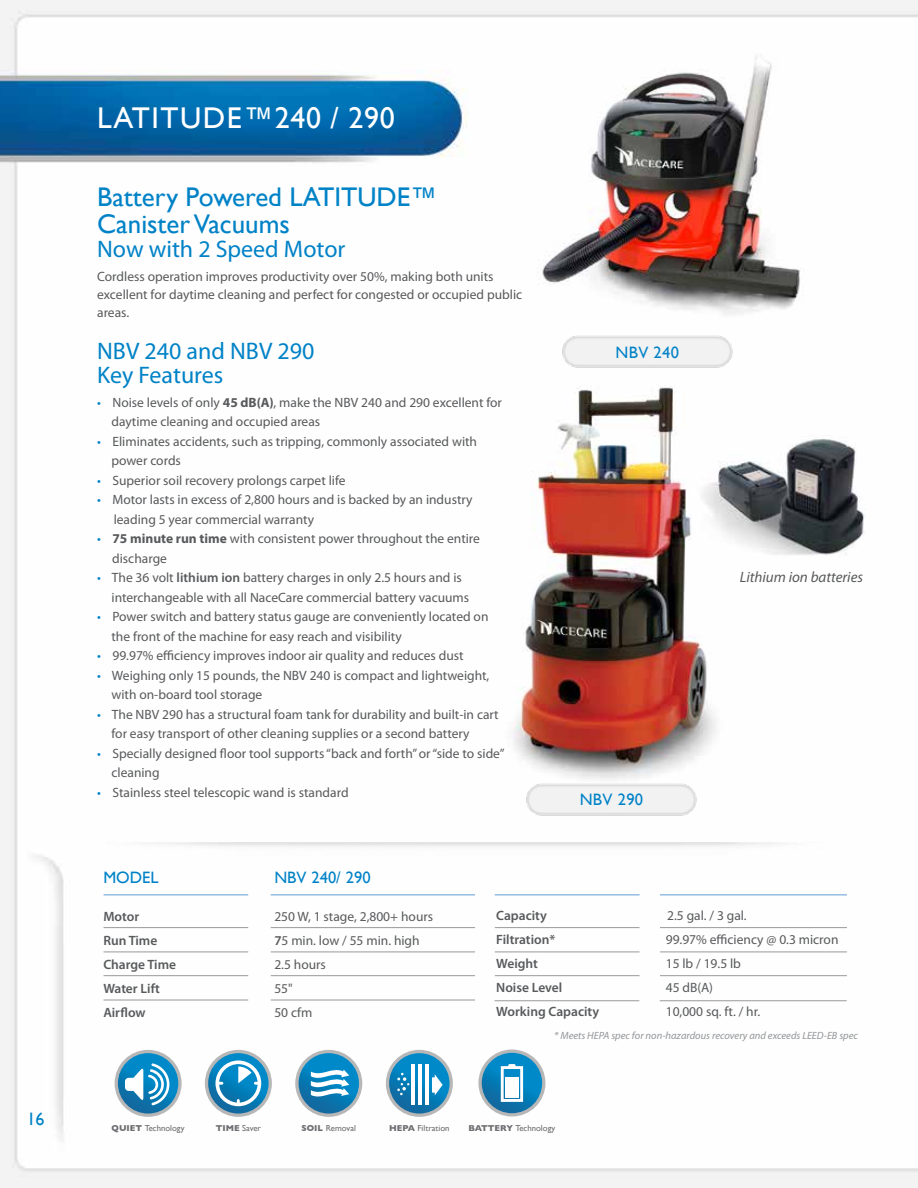
<style>
.page{position:relative;width:918px;height:1188px;background:#fff}
.page>*{position:absolute;margin:0;border:0;box-sizing:border-box;transform-origin:0 0}
.t1{font:30px "Gill Sans";letter-spacing:.05em;color:#fff}
.t2{font:27px/27px "Gill Sans";color:#0082c7}
.t3{font:24px/24px "Myriad Pro";color:#0082c7}
.t4{font:18px "Gill Sans";color:#0082c7}
.t5{font:16.5px "Gill Sans";color:#0082c7}
.t6{font:italic 15px "Myriad Pro";color:#58595b}
.t7{font:13.5px/19.5px "Myriad Pro";color:#58595b}
.t8{font:600 13.5px "Myriad Pro";color:#58595b}
.t9{font:italic 10.5px "Myriad Pro";color:#939598}
.t10{font:8.7px "Gill Sans";color:#6d6e71}
.s1{color:#0082c7}
.s2{font-weight:700}
.s3{font-weight:600}
</style>
<div class="page">
<img style="left:0;top:0;width:918px;height:1188px">
<img style="left:519px;top:52px;width:314px;height:292px">
<img style="left:559px;top:333px;width:178px;height:39px">
<img style="left:496px;top:376px;width:231px;height:406px">
<img style="left:524px;top:780px;width:177px;height:40px">
<img style="left:693px;top:436px;width:179px;height:125px">
<img style="left:65px;top:826px;width:788px;height:37px">
<svg style="left:387px;top:1052px;width:64px;height:63px;background:#1c86bb"></svg>
<div style="left:386px;top:1050px;width:67px;height:67px;border:3px solid #b7b7b8;border-radius:50%"></div>
<svg style="left:432px;top:1074px;width:11px;height:21px"></svg>
<svg style="left:397px;top:1073px;width:12px;height:22px"></svg>
<hr style="left:411px;top:1064px;width:4px;height:40px;background:#fff">
<hr style="left:418px;top:1064px;width:4px;height:40px;background:#fff">
<hr style="left:425px;top:1064px;width:3px;height:40px;background:#fff">
<svg style="left:207px;top:1052px;width:63px;height:63px"></svg>
<div style="left:205px;top:1050px;width:67px;height:67px;border:3px solid #b7b7b8;border-radius:50%"></div>
<svg style="left:215px;top:1060px;width:46px;height:46px"></svg>
<svg style="left:297px;top:1052px;width:64px;height:63px;background:#1a83b7"></svg>
<div style="left:295px;top:1050px;width:67px;height:67px;border:3px solid #b7b7b8;border-radius:50%"></div>
<svg style="left:311px;top:1066px;width:38px;height:34px"></svg>
<svg style="left:116px;top:1052px;width:64px;height:63px"></svg>
<div style="left:115px;top:1050px;width:67px;height:67px;border:3px solid #b7b7b8;border-radius:50%"></div>
<svg style="left:125px;top:1063px;width:44px;height:42px"></svg>
<svg style="left:480px;top:1051px;width:64px;height:64px;background:#1884b9"></svg>
<div style="left:478px;top:1049px;width:67px;height:68px;border:3px solid #b7b7b8;border-radius:50%"></div>
<svg style="left:501px;top:1064px;width:22px;height:38px"></svg>
<div style="left:505px;top:1091px;width:14px;height:7px;background:#fff"></div>
<div style="left:505px;top:1084px;width:14px;height:6px;background:#fff"></div>
<div style="left:505px;top:1077px;width:14px;height:6px;background:#fff"></div>
<hr style="left:495px;top:952px;width:145px;height:1px;background:#97999c">
<hr style="left:104px;top:952px;width:144px;height:1px;background:#97999c">
<hr style="left:660px;top:952px;width:187px;height:1px;background:#97999c">
<hr style="left:495px;top:927px;width:145px;height:1px;background:#97999c">
<hr style="left:104px;top:927px;width:144px;height:1px;background:#97999c">
<hr style="left:660px;top:927px;width:187px;height:1px;background:#97999c">
<hr style="left:495px;top:894px;width:145px;height:1px;background:#72a7da">
<hr style="left:104px;top:894px;width:144px;height:1px;background:#72a7da">
<hr style="left:660px;top:894px;width:187px;height:1px;background:#72a7da">
<hr style="left:495px;top:975px;width:145px;height:1px;background:#97999c">
<hr style="left:104px;top:975px;width:144px;height:1px;background:#97999c">
<hr style="left:104px;top:1000px;width:144px;height:1px;background:#97999c">
<hr style="left:660px;top:975px;width:187px;height:1px;background:#97999c">
<hr style="left:271px;top:952px;width:204px;height:1px;background:#97999c">
<hr style="left:271px;top:927px;width:204px;height:1px;background:#97999c">
<hr style="left:271px;top:894px;width:204px;height:1px;background:#72a7da">
<hr style="left:271px;top:975px;width:204px;height:1px;background:#97999c">
<hr style="left:271px;top:1000px;width:204px;height:1px;background:#97999c">
<hr style="left:495px;top:1000px;width:144px;height:1px;background:#97999c">
<hr style="left:660px;top:1000px;width:187px;height:1px;background:#97999c">
<h3 class="t4" style="left:27px;top:1109px;width:19px">16</h3>
<h1 class="t1" style="left:97px;top:100px;width:299px">LATITUDE™240 / 290</h1>
<h2 class="t2" style="left:97px;top:184px;width:342px">Battery Powered LATITUDE™<br>Canister Vacuums</h2>
<h3 class="t3" style="left:97px;top:237px;width:250px">Now with 2 Speed Motor</h3>
<p class="t7" style="left:97px;top:267px;width:427px;line-height:18px">Cordless operation improves productivity over 50%, making both units excellent for daytime cleaning and perfect for congested or occupied public areas.</p>
<h3 class="t3" style="left:97px;top:339px;width:219px">NBV 240 and NBV 290<br>Key Features</h3>
<p class="t7" style="left:112px;top:392px;width:392px;text-indent:-14px"><span class="s1">•</span> Noise levels of only <span class="s2">45 dB(A)</span>, make the NBV 240 and 290 excellent for daytime cleaning and occupied areas</p>
<p class="t7" style="left:112px;top:431px;width:367px;text-indent:-14px"><span class="s1">•</span> Eliminates accidents, such as tripping, commonly associated with power cords</p>
<p class="t7" style="left:97px;top:470px;width:250px"><span class="s1">•</span> Superior soil recovery prolongs carpet life</p>
<p class="t7" style="left:114px;top:490px;width:360px;text-indent:-16px"><span class="s1">•</span> Motor lasts in excess of 2,800 hours and is backed by an industry leading 5 year commercial warranty</p>
<p class="t7" style="left:112px;top:529px;width:369px;text-indent:-15px"><span class="s1">•</span> <span class="s2">75 minute run time</span> with consistent power throughout the entire discharge</p>
<p class="t7" style="left:112px;top:568px;width:359px;text-indent:-14px"><span class="s1">•</span> The 36 volt <span class="s3">lithium ion</span> battery charges in only 2.5 hours and is interchangeable with all NaceCare commercial battery vacuums</p>
<p class="t7" style="left:112px;top:607px;width:379px;text-indent:-14px"><span class="s1">•</span> Power switch and battery status gauge are conveniently located on the front of the machine for easy reach and visibility</p>
<p class="t7" style="left:97px;top:646px;width:368px"><span class="s1">•</span> 99.97% efficiency improves indoor air quality and reduces dust</p>
<p class="t7" style="left:112px;top:665px;width:379px;text-indent:-14px"><span class="s1">•</span> Weighing only 15 pounds, the NBV 240 is compact and lightweight, with on-board tool storage</p>
<p class="t7" style="left:112px;top:704px;width:389px;text-indent:-14px"><span class="s1">•</span> The NBV 290 has a structural foam tank for durability and built-in cart for easy transport of other cleaning supplies or a second battery</p>
<p class="t7" style="left:112px;top:743px;width:395px;text-indent:-14px"><span class="s1">•</span> Specially designed floor tool supports “back and forth” or “side to side” cleaning</p>
<p class="t7" style="left:97px;top:782px;width:253px"><span class="s1">•</span> Stainless steel telescopic wand is standard</p>
<p class="t5" style="left:616px;top:343px;width:65px">NBV 240</p>
<p class="t5" style="left:580px;top:790px;width:65px">NBV 290</p>
<p class="t6" style="left:740px;top:568px;width:125px">Lithium ion batteries</p>
<p class="t5" style="left:103px;top:868px;width:57px">MODEL</p>
<p class="t5" style="left:274px;top:868px;width:98px">NBV 240/ 290</p>
<p class="t8" style="left:103px;top:907px;width:37px">Motor</p>
<p class="t7" style="left:274px;top:906px;width:160px">250 W, 1 stage, 2,800+ hours</p>
<p class="t8" style="left:103px;top:931px;width:56px">Run Time</p>
<p class="t7" style="left:274px;top:930px;width:147px"><span class="s3">7</span>5 min. low / 55 min. high</p>
<p class="t8" style="left:103px;top:955px;width:74px">Charge Time</p>
<p class="t7" style="left:274px;top:954px;width:53px">2.5 hours</p>
<p class="t8" style="left:103px;top:979px;width:58px">Water Lift</p>
<p class="t7" style="left:274px;top:978px;width:20px">55"</p>
<p class="t8" style="left:103px;top:1003px;width:44px">Airflow</p>
<p class="t7" style="left:274px;top:1002px;width:40px">50 cfm</p>
<p class="t8" style="left:496px;top:907px;width:52px">Capacity</p>
<p class="t7" style="left:667px;top:906px;width:81px">2.5 gal. / 3 gal.</p>
<p class="t8" style="left:496px;top:931px;width:61px">Filtration*</p>
<p class="t7" style="left:666px;top:930px;width:174px">99.97% efficiency @ 0.3 micron</p>
<p class="t8" style="left:496px;top:955px;width:43px">Weight</p>
<p class="t7" style="left:666px;top:954px;width:77px">15 lb / 19.5 lb</p>
<p class="t8" style="left:496px;top:979px;width:68px">Noise Level</p>
<p class="t7" style="left:666px;top:978px;width:49px">45 dB(A)</p>
<p class="t8" style="left:496px;top:1003px;width:104px">Working Capacity</p>
<p class="t7" style="left:666px;top:1002px;width:96px">10,000 sq. ft. / hr.</p>
<p class="t9" style="left:554px;top:1029px;width:305px">* Meets HEPA spec for non-hazardous recovery and exceeds LEED-EB spec</p>
<p class="t10" style="left:524px;top:989px;width:62px"><span class="s2">HEPA</span> Filtration</p>
<p class="t10" style="left:299px;top:1122px;width:66px"><span class="s2">ECO</span> EnergySaver</p>
<p class="t10" style="left:216px;top:1123px;width:47px"><span class="s2">TIME</span> Saver</p>
<p class="t10" style="left:389px;top:1123px;width:62px"><span class="s2">HEPA</span> Filtration</p>
<p class="t10" style="left:393px;top:1122px;width:59px"><span class="s2">KILLS</span> Bed Bug</p>
<p class="t10" style="left:469px;top:1122px;width:88px"><span class="s2">BATTERY</span> Technology</p>
<p class="t10" style="left:112px;top:1123px;width:75px"><span class="s2">QUIET</span> Technology</p>
<p class="t10" style="left:302px;top:1123px;width:56px"><span class="s2">SOIL</span> Removal</p>
</div>
